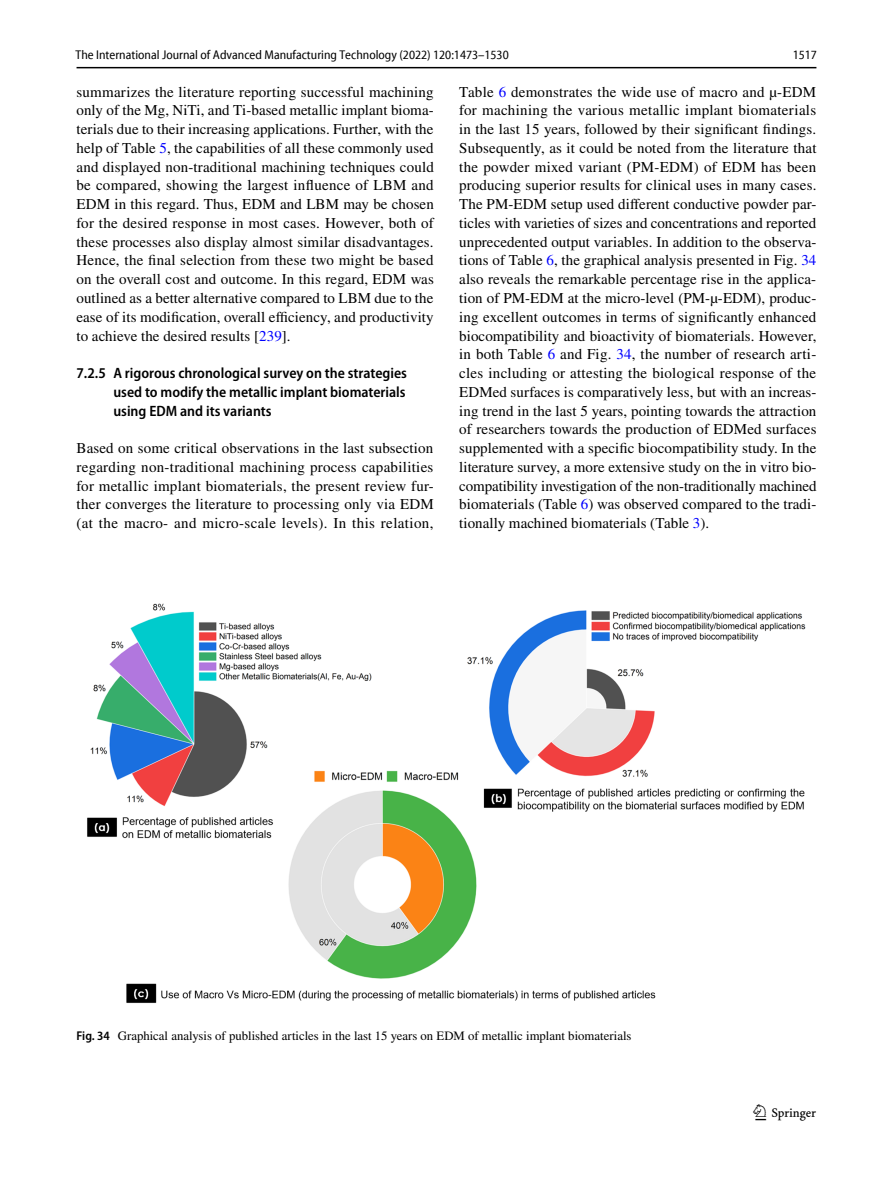
<style>
.page{position:relative;width:893px;height:1187px;background:#fff}
.page>*{position:absolute;margin:0;border:0;box-sizing:border-box;transform-origin:0 0}
.t1{font:22.5px "Springnew Regular 3";color:#000}
.t2{font:15px/18.8px "STIX";letter-spacing:.005em;color:#000;text-align:justify}
.t3{font:600 semi-condensed 15px/18.8px "Myriad Pro";color:#000;text-align:justify}
.t4{font:12.75px "STIX";color:#000}
.t5{font:semi-condensed 12.75px "Myriad Pro Unic";color:#000}
.s1{color:#00f}
.s2{font-family:"Myriad Pro";font-weight:600;font-stretch:semi-condensed}
</style>
<div class="page">
<hr style="left:77px;top:67px;width:739px;height:1px;background:#000">
<img style="left:87px;top:603px;width:719px;height:400px">
<p class="t5" style="left:76px;top:50px;width:435px">The International Journal of Advanced Manufacturing Technology (2022) 120:1473–1530</p>
<p class="t5" style="left:793px;top:50px;width:26px">1517</p>
<p class="t2" style="left:77px;top:83px;width:359px">summarizes the literature reporting successful machining only of the Mg, NiTi, and Ti-based metallic implant bioma&shy;terials due to their increasing applications. Further, with the help of Table <span class="s1">5</span>, the capabilities of all these commonly used and displayed non-traditional machining techniques could be compared, showing the largest influence of LBM and EDM in this regard. Thus, EDM and LBM may be chosen for the desired response in most cases. However, both of these processes also display almost similar disadvantages.<br>Hence, the final selection from these two might be based on the overall cost and outcome. In this regard, EDM was outlined as a better alternative compared to LBM due to the ease of its modification, overall efficiency, and productivity to achieve the desired results [<span class="s1">239</span>].</p>
<p class="t3" style="left:113px;top:364px;width:295px;text-indent:-37px">7.2.5 A rigorous chronological survey on the strategies used to modify the metallic implant biomaterials using EDM and its variants</p>
<p class="t2" style="left:77px;top:439px;width:359px">Based on some critical observations in the last subsection regarding non-traditional machining process capabilities for metallic implant biomaterials, the present review fur&shy;ther converges the literature to processing only via EDM (at the macro- and micro-scale levels). In this relation,</p>
<p class="t2" style="left:459px;top:83px;width:359px">Table <span class="s1">6</span> demonstrates the wide use of macro and µ-EDM for machining the various metallic implant biomaterials in the last 15 years, followed by their significant findings.<br>Subsequently, as it could be noted from the literature that the powder mixed variant (PM-EDM) of EDM has been producing superior results for clinical uses in many cases.<br>The PM-EDM setup used different conductive powder par&shy;ticles with varieties of sizes and concentrations and reported unprecedented output variables. In addition to the observa&shy;tions of Table <span class="s1">6</span>, the graphical analysis presented in Fig. <span class="s1">34 </span>also reveals the remarkable percentage rise in the applica&shy;tion of PM-EDM at the micro-level (PM-µ-EDM), produc&shy;ing excellent outcomes in terms of significantly enhanced biocompatibility and bioactivity of biomaterials. However, in both Table <span class="s1">6</span> and Fig. <span class="s1">34</span>, the number of research arti&shy;cles including or attesting the biological response of the EDMed surfaces is comparatively less, but with an increas&shy;ing trend in the last 5 years, pointing towards the attraction of researchers towards the production of EDMed surfaces supplemented with a specific biocompatibility study. In the literature survey, a more extensive study on the in vitro bio&shy;compatibility investigation of the non-traditionally machined biomaterials (Table <span class="s1">6</span>) was observed compared to the tradi&shy;tionally machined biomaterials (Table <span class="s1">3</span>).</p>
<p class="t4" style="left:77px;top:1026px;width:556px"><span class="s2">Fig. 34</span> Graphical analysis of published articles in the last 15 years on EDM of metallic implant biomaterials</p>
<h1 class="t1" style="left:755px;top:1104px;width:62px">1 3</h1>
</div>
